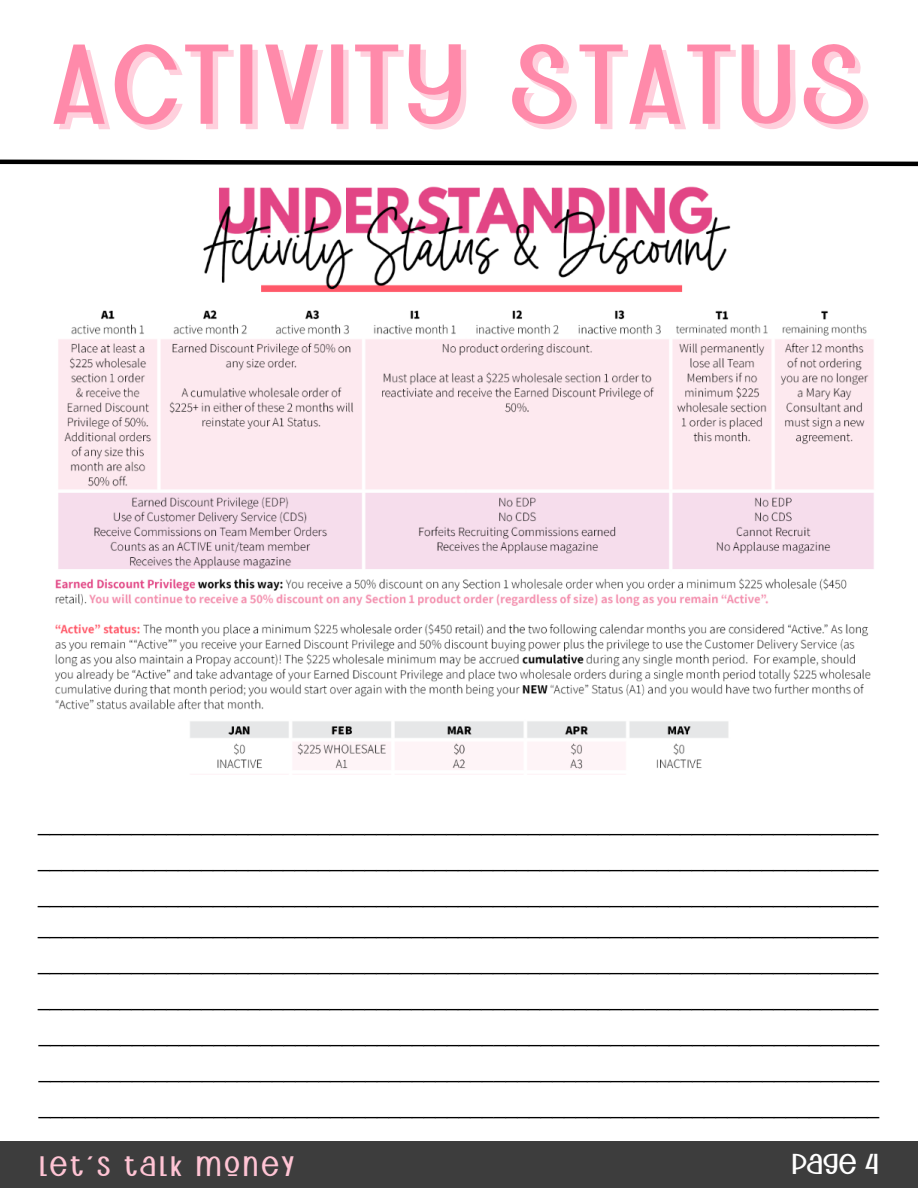
<style>
.page{position:relative;width:918px;height:1188px;background:#fff}
.page>*{position:absolute;margin:0;border:0;box-sizing:border-box;transform-origin:0 0}
.t1{font:122.4px "Christabelle Sans";letter-spacing:.05em;color:#ff6f96}
.t2{font:31.2px "Christabelle Sans";color:#fff}
.t3{font:30.45px "Christabelle Sans";letter-spacing:.1em;color:#ffc4d4}
.t4{font:21px/36px "Arimo";color:#000;text-align:justify}
</style>
<div class="page">
<div style="left:0;top:1141px;width:918px;height:47px;background:#3d3d3d"></div>
<svg style="left:0;top:159px;width:918px;height:8px"></svg>
<img style="left:55px;top:186px;width:819px;height:589px">
<h1 class="t1" style="left:53px;top:23px;width:814px">ACTIVITY STATUS</h1>
<p class="t4" style="left:38px;top:805px;width:842px">________________________________________________________________________ ________________________________________________________________________ ________________________________________________________________________</p>
<p class="t4" style="left:38px;top:909px;width:842px">________________________________________________________________________ ________________________________________________________________________ ________________________________________________________________________</p>
<p class="t4" style="left:39px;top:1017px;width:842px">________________________________________________________________________ ________________________________________________________________________ ________________________________________________________________________</p>
<h1 class="t3" style="left:39px;top:1151px;width:256px">LET'S TALK MONEY</h1>
<p class="t2" style="left:791px;top:1148px;width:89px">PAGE 4</p>
</div>
